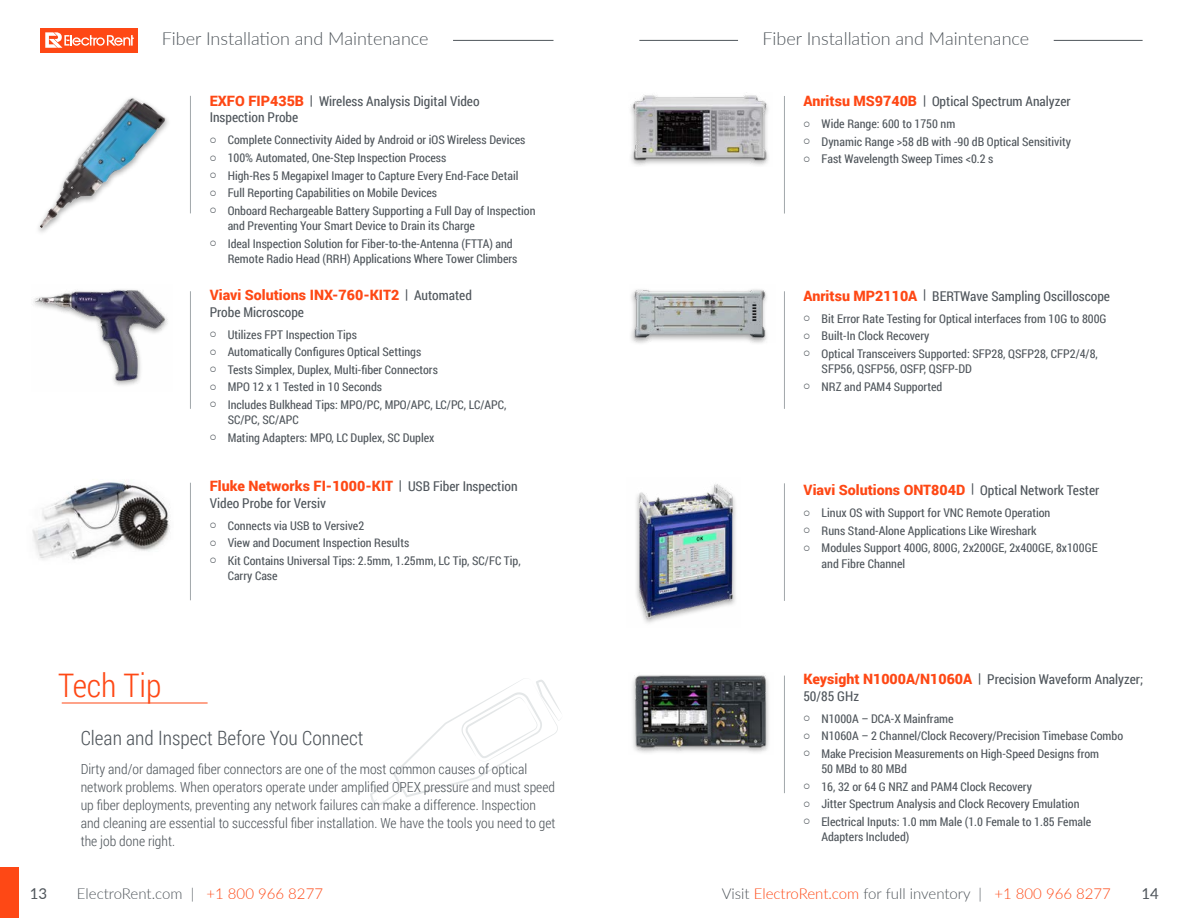
<style>
.page{position:relative;width:1188px;height:918px;background:#fff}
.page>*{position:absolute;margin:0;border:0;box-sizing:border-box;transform-origin:0 0}
.t1{font:300 32.4px "Roboto Condensed";color:#fe4815}
.t2{font:300 19.8px "Roboto Condensed";color:#4f555b}
.t3{font:300 18px "Lato";color:#4f555b}
.t4{font:300 15px "Lato";color:#fe4815}
.t5{font:300 15px "Lato";color:#4f555b}
.t6{font:15px "Lato";color:#4f555b}
.t7{font:900 14.25px "Roboto";color:#fe4815}
.t8{font:300 13.8px/18px "Roboto Condensed";color:#4f555b}
.t9{font:13.5px/16.2px "Roboto Condensed";color:#4f555b}
.t10{font:12px/17.5px "Roboto Condensed";color:#4f555b}
.s1{font-family:"Roboto";font-weight:900;font-size:14.25px;color:#fe4815}
.s2{font-weight:700}
.s3{font-family:"Roboto Condensed";font-weight:700;font-size:13.5px;color:#4f555b}
.s4{font-family:"Roboto Condensed";font-weight:400;font-size:13.5px;color:#4f555b}
.s5{color:#fe4815}
.s6{color:#4f555b}
</style>
<div class="page">
<div style="left:40px;top:28px;width:98px;height:24px;background:#fe4815"></div>
<svg style="left:45px;top:32px;width:89px;height:16px"></svg>
<div style="left:0;top:867px;width:18px;height:51px;background:#fe4815"></div>
<hr style="left:190px;top:291px;width:1px;height:118px;background:#a1a7aa">
<hr style="left:190px;top:96px;width:1px;height:117px;background:#a1a7aa">
<hr style="left:190px;top:483px;width:1px;height:117px;background:#a1a7aa">
<img style="left:40px;top:98px;width:126px;height:130px">
<hr style="left:453px;top:40px;width:101px;height:1px;background:#4f555b">
<svg style="left:370px;top:679px;width:191px;height:126px"></svg>
<hr style="left:62px;top:703px;width:146px;height:1px;background:#fe4815">
<hr style="left:639px;top:40px;width:99px;height:1px;background:#4f555b">
<hr style="left:1054px;top:40px;width:89px;height:1px;background:#4f555b">
<img style="left:32px;top:481px;width:139px;height:79px">
<img style="left:33px;top:289px;width:135px;height:97px">
<hr style="left:784px;top:96px;width:1px;height:118px;background:#a1a7aa">
<img style="left:631px;top:95px;width:137px;height:70px">
<hr style="left:784px;top:483px;width:1px;height:118px;background:#a1a7aa">
<hr style="left:784px;top:291px;width:1px;height:118px;background:#a1a7aa">
<img style="left:636px;top:484px;width:100px;height:139px">
<img style="left:632px;top:675px;width:137px;height:78px">
<img style="left:631px;top:289px;width:136px;height:53px">
<hr style="left:784px;top:676px;width:1px;height:117px;background:#a1a7aa">
<h3 class="t3" style="left:162px;top:26px;width:268px">Fiber Installation and Maintenance</h3>
<p class="t9" style="left:210px;top:93px;width:271px"><span class="s1">EXFO FIP435B</span> <span class="s2">|</span> Wireless Analysis Digital Video<br>Inspection Probe</p>
<p class="t10" style="left:228px;top:131px;width:309px">Complete Connectivity Aided by Android or iOS Wireless Devices 100% Automated, One-Step Inspection Process<br>High-Res 5 Megapixel Imager to Capture Every End-Face Detail Full Reporting Capabilities on Mobile Devices<br>Onboard Rechargeable Battery Supporting a Full Day of Inspection</p>
<p class="t10" style="left:228px;top:217px;width:287px">and Preventing Your Smart Device to Drain its Charge<br>Ideal Inspection Solution for Fiber-to-the-Antenna (FTTA) and</p>
<p class="t10" style="left:228px;top:249px;width:291px">Remote Radio Head (RRH) Applications Where Tower Climbers</p>
<p class="t7" style="left:210px;top:285px;width:264px">Viavi Solutions INX-760-KIT2 <span class="s3">|</span> <span class="s4">Automated</span></p>
<p class="t9" style="left:210px;top:303px;width:96px">Probe Microscope</p>
<p class="t10" style="left:228px;top:325px;width:280px">Utilizes FPT Inspection Tips<br>Automatically Configures Optical Settings<br>Tests Simplex, Duplex, Multi-fiber Connectors<br>MPO 12 x 1 Tested in 10 Seconds<br>Includes Bulkhead Tips: MPO/PC, MPO/APC, LC/PC, LC/APC,</p>
<p class="t10" style="left:228px;top:411px;width:208px">SC/PC, SC/APC<br>Mating Adapters: MPO, LC Duplex, SC Duplex</p>
<p class="t7" style="left:210px;top:476px;width:309px">Fluke Networks FI-1000-KIT <span class="s3">|</span> <span class="s4">USB Fiber Inspection</span></p>
<p class="t9" style="left:210px;top:494px;width:118px">Video Probe for Versiv</p>
<p class="t10" style="left:228px;top:516px;width:295px">Connects via USB to Versive2<br>View and Document Inspection Results<br>Kit Contains Universal Tips: 2.5mm, 1.25mm, LC Tip, SC/FC Tip,</p>
<p class="t10" style="left:228px;top:567px;width:51px">Carry Case</p>
<h1 class="t1" style="left:58px;top:663px;width:105px">Tech Tip</h1>
<h2 class="t2" style="left:81px;top:724px;width:284px">Clean and Inspect Before You Connect</h2>
<p class="t8" style="left:81px;top:760px;width:476px">Dirty and/or damaged fiber connectors are one of the most common causes of optical network problems. When operators operate under amplified OPEX pressure and must speed up fiber deployments, preventing any network failures can make a difference. Inspection and cleaning are essential to successful fiber installation. We have the tools you need to get the job done right.</p>
<h3 class="t3" style="left:762px;top:26px;width:268px">Fiber Installation and Maintenance</h3>
<p class="t9" style="left:804px;top:93px;width:269px"><span class="s1">Anritsu MS9740B</span> <span class="s2">|</span> Optical Spectrum Analyzer</p>
<p class="t10" style="left:822px;top:115px;width:251px">Wide Range: 600 to 1750 nm<br>Dynamic Range &gt;58 dB with -90 dB Optical Sensitivity<br>Fast Wavelength Sweep Times &lt;0.2 s</p>
<p class="t9" style="left:804px;top:287px;width:308px"><span class="s1">Anritsu MP2110A</span> <span class="s2">|</span> BERTWave Sampling Oscilloscope</p>
<p class="t10" style="left:822px;top:309px;width:286px">Bit Error Rate Testing for Optical interfaces from 10G to 800G<br>Built-In Clock Recovery<br>Optical Transceivers Supported: SFP28, QSFP28, CFP2/4/8,</p>
<p class="t10" style="left:822px;top:360px;width:152px">SFP56, QSFP56, OSFP, QSFP-DD<br>NRZ and PAM4 Supported</p>
<p class="t7" style="left:804px;top:480px;width:297px">Viavi Solutions ONT804D <span class="s3">|</span> <span class="s4">Optical Network Tester</span></p>
<p class="t10" style="left:822px;top:504px;width:278px">Linux OS with Support for VNC Remote Operation<br>Runs Stand-Alone Applications Like Wireshark<br>Modules Support 400G, 800G, 2x200GE, 2x400GE, 8x100GE</p>
<p class="t10" style="left:822px;top:554px;width:85px">and Fibre Channel</p>
<p class="t9" style="left:803px;top:671px;width:341px"><span class="s1">Keysight N1000A/N1060A</span> <span class="s2">|</span> Precision Waveform Analyzer;<br>50/85 GHz</p>
<p class="t10" style="left:821px;top:709px;width:303px">N1000A – DCA-X Mainframe<br>N1060A – 2 Channel/Clock Recovery/Precision Timebase Combo<br>Make Precision Measurements on High-Speed Designs from</p>
<p class="t10" style="left:821px;top:760px;width:272px">50 MBd to 80 MBd<br>16, 32 or 64 G NRZ and PAM4 Clock Recovery<br>Jitter Spectrum Analysis and Clock Recovery Emulation Electrical Inputs: 1.0 mm Male (1.0 Female to 1.85 Female</p>
<p class="t10" style="left:821px;top:828px;width:90px">Adapters Included)</p>
<p class="t6" style="left:30px;top:883px;width:19px">13</p>
<p class="t5" style="left:77px;top:883px;width:248px">ElectroRent.com | <span class="s5">+1 800 966 8277</span></p>
<p class="t4" style="left:722px;top:883px;width:391px"><span class="s6">Visit</span> ElectroRent.com <span class="s6">for full inventory |</span> +1 800 966 8277</p>
<p class="t6" style="left:1141px;top:883px;width:19px">14</p>
</div>
